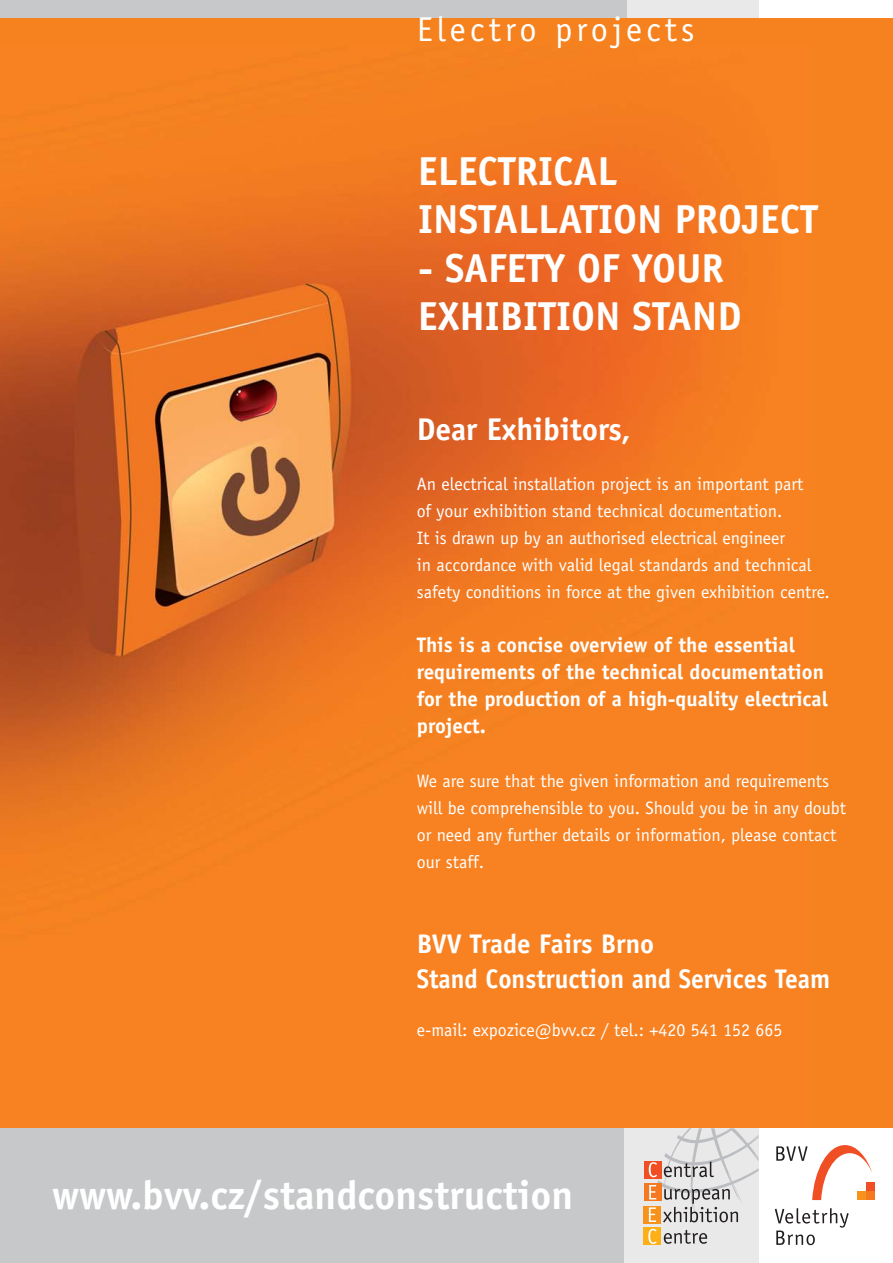
<style>
.page{position:relative;width:893px;height:1263px;background:#fff}
.page>*{position:absolute;margin:0;border:0;box-sizing:border-box;transform-origin:0 0}
.t1{font:700 40.5px/48.6px "Officina Sans CE";color:#fff}
.t2{font:34.5px "Officina Sans CE";letter-spacing:.12em;color:#fff}
.t3{font:700 31.5px "Officina Sans CE";color:#fff}
.t4{font:700 27px/34.5px "Officina Sans CE";color:#fff}
.t5{font:700 21px/27px "Officina Sans CE";color:#fff}
.t6{font:18px/27px "Officina Sans CE";color:#fff}
</style>
<div class="page">
<div style="left:0;top:0;width:893px;height:1154px;background:#f5821f"></div>
<img style="left:0;top:144px;width:714px;height:676px">
<div style="left:0;top:1128px;width:680px;height:135px;background:#c6c8ca"></div>
<div style="left:758px;top:1128px;width:135px;height:135px;background:#fff"></div>
<svg style="left:775px;top:1208px;width:74px;height:37px"></svg>
<div style="left:866px;top:1191px;width:9px;height:9px;background:#f47920"></div>
<div style="left:866px;top:1182px;width:9px;height:9px;background:#f04e23"></div>
<svg style="left:776px;top:1145px;width:96px;height:55px"></svg>
<div style="left:624px;top:1128px;width:135px;height:135px;background:#e9e9ea"></div>
<div style="left:644px;top:1161px;width:18px;height:17px;background:#f04e23"></div>
<div style="left:644px;top:1183px;width:17px;height:18px;background:#f47920"></div>
<svg style="left:664px;top:1230px;width:43px;height:14px"></svg>
<div style="left:644px;top:1228px;width:17px;height:17px;background:#fcaf17"></div>
<svg style="left:648px;top:1229px;width:9px;height:15px"></svg>
<svg style="left:644px;top:1206px;width:17px;height:17px"></svg>
<svg style="left:649px;top:1128px;width:110px;height:94px"></svg>
<div style="left:0;top:0;width:504px;height:17px;background:#c6c8ca"></div>
<div style="left:758px;top:0;width:135px;height:17px;background:#fff"></div>
<div style="left:624px;top:0;width:135px;height:17px;background:#e9e9ea"></div>
<div style="left:489px;top:0;width:138px;height:17px;background:#c6c8ca"></div>
<h2 class="t2" style="left:417px;top:16px;width:279px">Electro projects</h2>
<h1 class="t1" style="left:418px;top:150px;width:401px">ELECTRICAL<br>INSTALLATION PROJECT</h1>
<h1 class="t1" style="left:418px;top:247px;width:325px">- SAFETY OF YOUR<br>EXHIBITION STAND</h1>
<h3 class="t3" style="left:417px;top:417px;width:215px">Dear Exhibitors,</h3>
<p class="t6" style="left:417px;top:472px;width:415px">An electrical installation project is an important part<br>of your exhibition stand technical documentation.<br>It is drawn up by an authorised electrical engineer<br>in accordance with valid legal standards and technical safety conditions in force at the given exhibition centre.</p>
<p class="t5" style="left:417px;top:633px;width:413px">This is a concise overview of the essential requirements of the technical documentation for the production of a high-quality electrical project.</p>
<p class="t6" style="left:417px;top:769px;width:431px">We are sure that the given information and requirements will be comprehensible to you. Should you be in any doubt or need any further details or information, please contact our staff.</p>
<h3 class="t4" style="left:417px;top:929px;width:415px">BVV Trade Fairs Brno<br>Stand Construction and Services Team</h3>
<p class="t6" style="left:417px;top:1018px;width:367px">e-mail: expozice@bvv.cz / tel.: +420 541 152 665</p>
<h1 class="t1" style="left:52px;top:1174px;width:522px">www.bvv.cz/standconstruction</h1>
</div>
